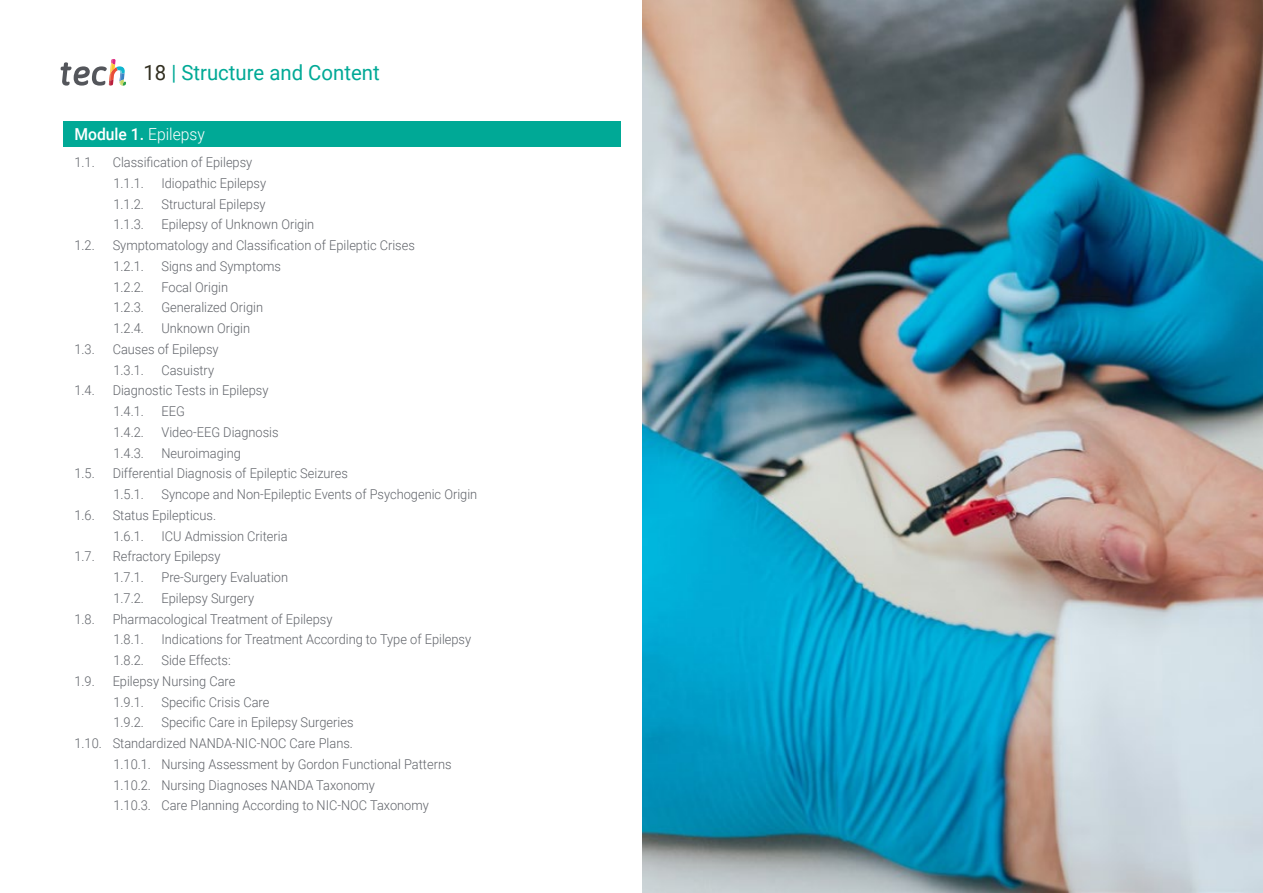
<style>
.page{position:relative;width:1263px;height:893px;background:#fff}
.page>*{position:absolute;margin:0;border:0;box-sizing:border-box;transform-origin:0 0}
.t1{font:21px "Roboto";color:#00a996}
.t2{font:500 16.5px "Roboto";color:#fff;scale:.95 1}
.t3{font:300 13.5px/20.7px "Roboto";color:#61646a;scale:.95 1}
.s1{color:#312e20}
.s2{font-weight:300}
</style>
<div class="page">
<div style="left:63px;top:121px;width:558px;height:25px;background:#00a996"></div>
<img style="left:642px;top:0;width:621px;height:893px">
<svg style="left:61px;top:59px;width:65px;height:27px"></svg>
<h1 class="t1" style="left:144px;top:57px;width:238px"><span class="s1">18</span> | Structure and Content</h1>
<p class="t2" style="left:74px;top:123px;width:139px">Module 1. <span class="s2">Epilepsy</span></p>
<p class="t3" style="left:74px;top:151px;width:23px">1.1.</p>
<p class="t3" style="left:113px;top:151px;width:148px">Classification of Epilepsy<br>1.1.1.</p>
<p class="t3" style="left:161px;top:172px;width:112px">Idiopathic Epilepsy</p>
<p class="t3" style="left:113px;top:193px;width:34px">1.1.2.</p>
<p class="t3" style="left:161px;top:193px;width:111px">Structural Epilepsy</p>
<p class="t3" style="left:113px;top:214px;width:34px">1.1.3.</p>
<p class="t3" style="left:161px;top:214px;width:162px">Epilepsy of Unknown Origin</p>
<p class="t3" style="left:74px;top:234px;width:23px">1.2.</p>
<p class="t3" style="left:113px;top:234px;width:320px">Symptomatology and Classification of Epileptic Crises<br>1.2.1.</p>
<p class="t3" style="left:161px;top:255px;width:127px">Signs and Symptoms</p>
<p class="t3" style="left:113px;top:276px;width:34px">1.2.2.</p>
<p class="t3" style="left:161px;top:276px;width:72px">Focal Origin</p>
<p class="t3" style="left:113px;top:297px;width:34px">1.2.3.</p>
<p class="t3" style="left:161px;top:297px;width:109px">Generalized Origin</p>
<p class="t3" style="left:113px;top:317px;width:34px">1.2.4.</p>
<p class="t3" style="left:161px;top:317px;width:95px">Unknown Origin</p>
<p class="t3" style="left:74px;top:338px;width:23px">1.3.</p>
<p class="t3" style="left:113px;top:338px;width:113px">Causes of Epilepsy<br>1.3.1.</p>
<p class="t3" style="left:161px;top:359px;width:57px">Casuistry</p>
<p class="t3" style="left:74px;top:380px;width:23px">1.4.</p>
<p class="t3" style="left:113px;top:380px;width:166px">Diagnostic Tests in Epilepsy<br>1.4.1.</p>
<p class="t3" style="left:161px;top:400px;width:26px">EEG</p>
<p class="t3" style="left:113px;top:421px;width:34px">1.4.2.</p>
<p class="t3" style="left:161px;top:421px;width:125px">Video-EEG Diagnosis</p>
<p class="t3" style="left:113px;top:442px;width:34px">1.4.3.</p>
<p class="t3" style="left:161px;top:442px;width:85px">Neuroimaging</p>
<p class="t3" style="left:74px;top:463px;width:23px">1.5.</p>
<p class="t3" style="left:113px;top:463px;width:249px">Differential Diagnosis of Epileptic Seizures<br>1.5.1.</p>
<p class="t3" style="left:161px;top:483px;width:334px">Syncope and Non-Epileptic Events of Psychogenic Origin</p>
<p class="t3" style="left:74px;top:504px;width:23px">1.6.</p>
<p class="t3" style="left:113px;top:504px;width:110px">Status Epilepticus.<br>1.6.1.</p>
<p class="t3" style="left:161px;top:525px;width:134px">ICU Admission Criteria</p>
<p class="t3" style="left:74px;top:546px;width:23px">1.7.</p>
<p class="t3" style="left:113px;top:546px;width:115px">Refractory Epilepsy<br>1.7.1.</p>
<p class="t3" style="left:161px;top:566px;width:135px">Pre-Surgery Evaluation</p>
<p class="t3" style="left:113px;top:587px;width:34px">1.7.2.</p>
<p class="t3" style="left:161px;top:587px;width:99px">Epilepsy Surgery</p>
<p class="t3" style="left:74px;top:608px;width:23px">1.8.</p>
<p class="t3" style="left:113px;top:608px;width:233px">Pharmacological Treatment of Epilepsy<br>1.8.1.</p>
<p class="t3" style="left:161px;top:629px;width:328px">Indications for Treatment According to Type of Epilepsy</p>
<p class="t3" style="left:113px;top:649px;width:34px">1.8.2.</p>
<p class="t3" style="left:161px;top:649px;width:75px">Side Effects:</p>
<p class="t3" style="left:74px;top:670px;width:23px">1.9.</p>
<p class="t3" style="left:113px;top:670px;width:131px">Epilepsy Nursing Care<br>1.9.1.</p>
<p class="t3" style="left:161px;top:691px;width:115px">Specific Crisis Care</p>
<p class="t3" style="left:113px;top:712px;width:34px">1.9.2.</p>
<p class="t3" style="left:161px;top:712px;width:204px">Specific Care in Epilepsy Surgeries</p>
<p class="t3" style="left:74px;top:732px;width:295px">1.10. Standardized NANDA-NIC-NOC Care Plans.</p>
<p class="t3" style="left:113px;top:753px;width:357px">1.10.1. Nursing Assessment by Gordon Functional Patterns</p>
<p class="t3" style="left:113px;top:774px;width:277px">1.10.2. Nursing Diagnoses NANDA Taxonomy</p>
<p class="t3" style="left:113px;top:795px;width:334px">1.10.3. Care Planning According to NIC-NOC Taxonomy</p>
</div>
